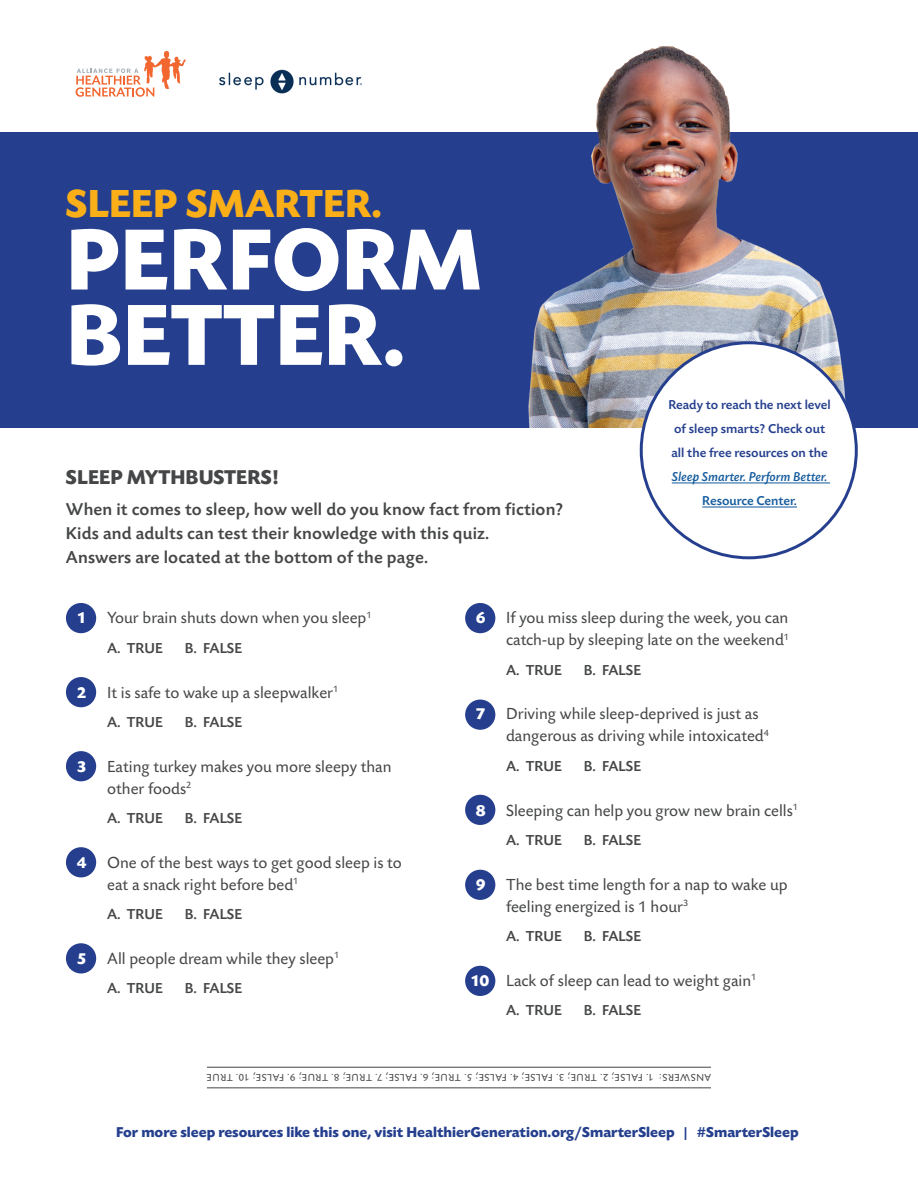
<style>
.page{position:relative;width:918px;height:1188px;background:#fff}
.page>*{position:absolute;margin:0;border:0;box-sizing:border-box;transform-origin:0 0}
.t1{font:700 91.2px/75.3px "Today SBOP";color:#fff}
.t2{font:700 41.1px "Today SBOP";color:#faaf18}
.t3{font:700 21px "Today SBOP";color:#454647}
.t4{font:500 18px/24px "Today SBOP";letter-spacing:.01em;color:#454647}
.t5{font:16.8px/21.9px "Today SBOP";color:#454647}
.t6{font:700 16.8px "Today SBOP";color:#fff}
.t7{font:500 15.15px "Today SBOP";color:#454647}
.t8{font:700 15px "Today SBOP";color:#253f8e}
.t9{font:500 13.5px/24px "Today SBOP";color:#253f8e;text-align:center}
.t10{font:10.5px "Today SBOP";letter-spacing:.05em;color:#454647}
.s1{font-style:italic;color:#175d9e}
.s2{color:#175d9e}
.s3{font-weight:700;color:#fff}
</style>
<div class="page">
<div style="left:66px;top:603px;width:30px;height:30px;background:#253f8e;border-radius:50%"></div>
<div style="left:465px;top:603px;width:30px;height:30px;background:#253f8e;border-radius:50%"></div>
<div style="left:66px;top:677px;width:30px;height:30px;background:#253f8e;border-radius:50%"></div>
<div style="left:465px;top:700px;width:30px;height:30px;background:#253f8e;border-radius:50%"></div>
<div style="left:66px;top:751px;width:30px;height:30px;background:#253f8e;border-radius:50%"></div>
<div style="left:465px;top:795px;width:30px;height:30px;background:#253f8e;border-radius:50%"></div>
<div style="left:66px;top:847px;width:30px;height:30px;background:#253f8e;border-radius:50%"></div>
<div style="left:465px;top:870px;width:30px;height:30px;background:#253f8e;border-radius:50%"></div>
<div style="left:66px;top:943px;width:30px;height:31px;background:#253f8e;border-radius:50%"></div>
<div style="left:465px;top:966px;width:30px;height:30px;background:#253f8e;border-radius:50%"></div>
<div style="left:0;top:132px;width:918px;height:296px;background:#253f8e"></div>
<img style="left:528px;top:46px;width:318px;height:382px">
<img style="left:219px;top:69px;width:143px;height:25px">
<div style="left:641px;top:343px;width:215px;height:215px;background:#fff;border-radius:50%"></div>
<hr style="left:672px;top:482px;width:158px;height:1px;background:#175d9e">
<hr style="left:702px;top:506px;width:95px;height:2px;background:#175d9e">
<hr style="left:207px;top:1088px;width:504px;height:1px;background:#454647">
<hr style="left:207px;top:1067px;width:504px;height:1px;background:#454647">
<svg style="left:76px;top:51px;width:110px;height:46px"></svg>
<p class="t2" style="left:66px;top:182px;width:318px">SLEEP SMARTER.</p>
<p class="t1" style="left:66px;top:225px;width:417px">PERFORM<br>BETTER.</p>
<p class="t3" style="left:66px;top:466px;width:214px">SLEEP MYTHBUSTERS!</p>
<p class="t4" style="left:66px;top:498px;width:499px">When it comes to sleep, how well do you know fact from fiction?<br>Kids and adults can test their knowledge with this quiz.<br>Answers are located at the bottom of the page.</p>
<p class="t9" style="left:668px;top:393px;width:164px">Ready to reach the next level of sleep smarts? Check out all the free resources on the<br><span class="s1">Sleep Smarter. Perform Better.<br></span><span class="s2">Resource Center.</span></p>
<p class="t5" style="left:77px;top:608px;width:296px"><span class="s3">1</span> Your brain shuts down when you sleep<sup>1</sup></p>
<p class="t7" style="left:107px;top:640px;width:57px">A. TRUE</p>
<p class="t7" style="left:185px;top:640px;width:59px">B. FALSE</p>
<p class="t5" style="left:77px;top:682px;width:263px"><span class="s3">2</span> It is safe to wake up a sleepwalker<sup>1</sup></p>
<p class="t7" style="left:107px;top:714px;width:57px">A. TRUE</p>
<p class="t7" style="left:185px;top:714px;width:59px">B. FALSE</p>
<p class="t5" style="left:107px;top:756px;width:286px;text-indent:-30px"><span class="s3">3</span> Eating turkey makes you more sleepy than other foods<sup>2</sup></p>
<p class="t7" style="left:107px;top:810px;width:57px">A. TRUE</p>
<p class="t7" style="left:185px;top:810px;width:59px">B. FALSE</p>
<p class="t5" style="left:107px;top:852px;width:296px;text-indent:-30px"><span class="s3">4</span> One of the best ways to get good sleep is to eat a snack right before bed<sup>1</sup></p>
<p class="t7" style="left:107px;top:906px;width:57px">A. TRUE</p>
<p class="t7" style="left:185px;top:906px;width:59px">B. FALSE</p>
<p class="t5" style="left:77px;top:948px;width:264px"><span class="s3">5</span> All people dream while they sleep<sup>1</sup></p>
<p class="t7" style="left:107px;top:980px;width:57px">A. TRUE</p>
<p class="t7" style="left:185px;top:980px;width:59px">B. FALSE</p>
<p class="t5" style="left:476px;top:608px;width:315px;text-align:right"><span class="s3">6</span> If you miss sleep during the week, you can catch-up by sleeping late on the weekend<sup>1</sup></p>
<p class="t7" style="left:506px;top:662px;width:57px">A. TRUE</p>
<p class="t7" style="left:584px;top:662px;width:59px">B. FALSE</p>
<p class="t5" style="left:506px;top:704px;width:264px;text-indent:-30px"><span class="s3">7</span> Driving while sleep-deprived is just as dangerous as driving while intoxicated<sup>4</sup></p>
<p class="t7" style="left:506px;top:758px;width:57px">A. TRUE</p>
<p class="t7" style="left:584px;top:758px;width:59px">B. FALSE</p>
<p class="t5" style="left:476px;top:800px;width:324px"><span class="s3">8</span> Sleeping can help you grow new brain cells<sup>1</sup></p>
<p class="t7" style="left:506px;top:832px;width:57px">A. TRUE</p>
<p class="t7" style="left:584px;top:832px;width:59px">B. FALSE</p>
<p class="t5" style="left:506px;top:874px;width:283px;text-indent:-30px"><span class="s3">9</span> The best time length for a nap to wake up feeling energized is 1 hour<sup>3</sup></p>
<p class="t7" style="left:506px;top:928px;width:57px">A. TRUE</p>
<p class="t7" style="left:584px;top:928px;width:59px">B. FALSE</p>
<p class="t5" style="left:506px;top:970px;width:252px">Lack of sleep can lead to weight gain<sup>1</sup></p>
<p class="t7" style="left:506px;top:1002px;width:57px">A. TRUE</p>
<p class="t7" style="left:584px;top:1002px;width:59px">B. FALSE</p>
<p class="t6" style="left:471px;top:972px;width:20px">10</p>
<p class="t10" style="left:711px;top:1083px;width:506px;rotate:-180deg">ANSWERS: 1. FALSE; 2. TRUE; 3. FALSE; 4. FALSE; 5. TRUE; 6. FALSE; 7. TRUE; 8. TRUE; 9. FALSE; 10. TRUE</p>
<p class="t8" style="left:116px;top:1124px;width:684px">For more sleep resources like this one, visit HealthierGeneration.org/SmarterSleep | #SmarterSleep</p>
</div>
